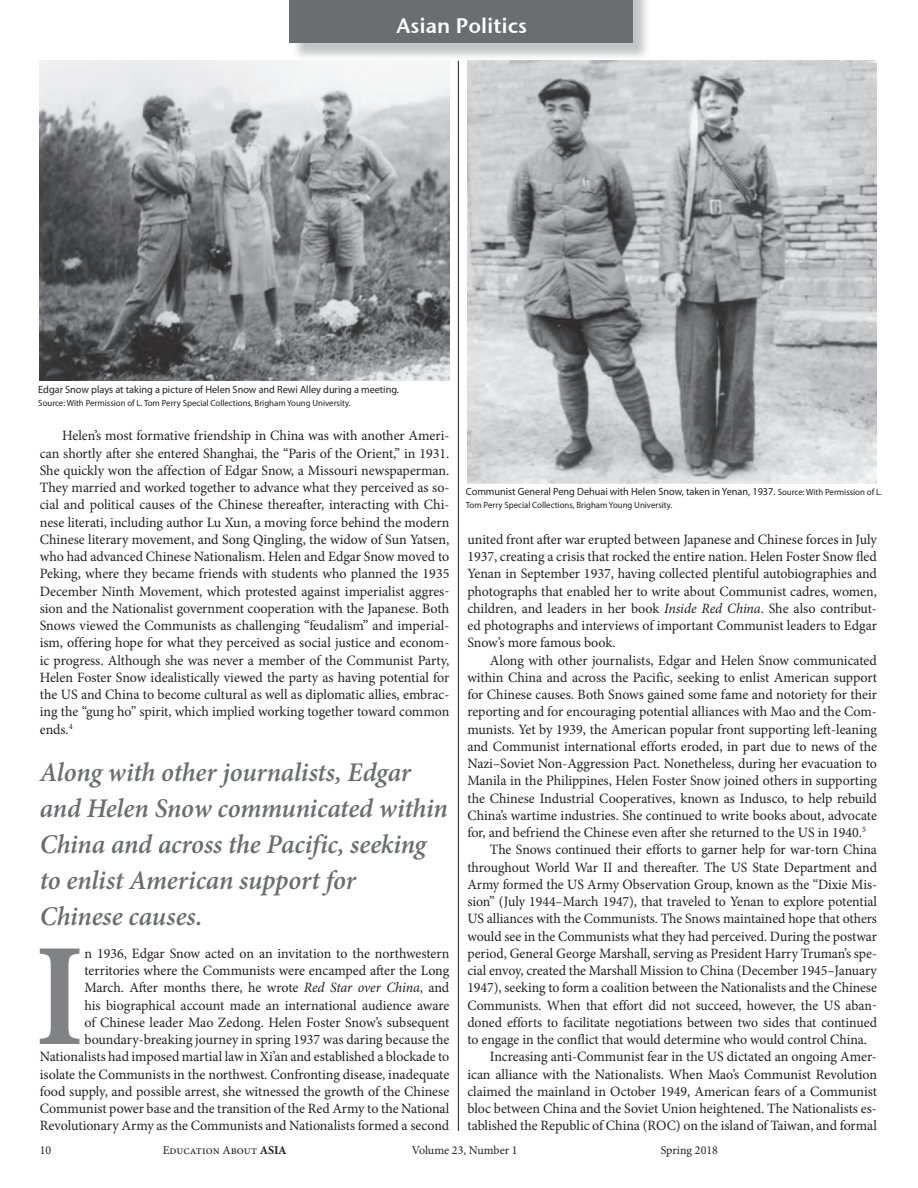
<style>
.page{position:relative;width:918px;height:1188px;background:#fff}
.page>*{position:absolute;margin:0;border:0;box-sizing:border-box;transform-origin:0 0}
.t1{font:700 147px "Minion Pro";color:#808285;scale:.9 1}
.t2{font:italic 600 27px/36px "Minion Pro";letter-spacing:-.005em;color:#6c6d70}
.t3{font:21px "Stone Sans Sem ITCTT Semi";color:#fff}
.t4{font:14.25px/17.2px "Minion Pro";letter-spacing:-.005em;color:#231f20;text-align:justify}
.t5{font:12px "Minion Pro";color:#231f20}
.t6{font:10.5px "Myriad Pro";color:#231f20}
.t7{font:9px "Myriad Pro";color:#231f20}
.s1{font-style:italic}
.s2{font-size:9px}
.s3{font-weight:700}
</style>
<div class="page">
<hr style="left:458px;top:61px;width:1px;height:1070px;background:#231f20">
<div style="left:291px;top:0;width:361px;height:61px;background:#808285;opacity:.48"></div>
<div style="left:289px;top:0;width:344px;height:43px;background:#6c6d70"></div>
<img style="left:40px;top:61px;width:409px;height:320px">
<img style="left:467px;top:61px;width:410px;height:422px">
<h3 class="t3" style="left:396px;top:8px;width:132px">Asian Politics</h3>
<p class="t6" style="left:38px;top:383px;width:362px">Edgar Snow plays at taking a picture of Helen Snow and Rewi Alley during a meeting.</p>
<p class="t7" style="left:38px;top:397px;width:314px">Source: With Permission of L. Tom Perry Special Collections, Brigham Young University.</p>
<p class="t4" style="left:40px;top:427px;width:411px;text-indent:22px">Helen’s most formative friendship in China was with another Ameri&shy;can shortly after she entered Shanghai, the “Paris of the Orient,” in 1931.<br>She quickly won the affection of Edgar Snow, a Missouri newspaperman.<br>They married and worked together to advance what they perceived as so&shy;cial and political causes of the Chinese thereafter, interacting with Chi&shy;nese literati, including author Lu Xun, a moving force behind the modern Chinese literary movement, and Song Qingling, the widow of Sun Yatsen, who had advanced Chinese Nationalism. Helen and Edgar Snow moved to Peking, where they became friends with students who planned the 1935<br>December Ninth Movement, which protested against imperialist aggres&shy;sion and the Nationalist government cooperation with the Japanese. Both Snows viewed the Communists as challenging “feudalism” and imperial&shy;ism, offering hope for what they perceived as social justice and econom&shy;ic progress. Although she was never a member of the Communist Party, Helen Foster Snow idealistically viewed the party as having potential for the US and China to become cultural as well as diplomatic allies, embrac&shy;ing the “gung ho” spirit, which implied working together toward common ends.<sup>4</sup></p>
<h2 class="t2" style="left:40px;top:754px;width:409px">Along with other journalists, Edgar and Helen Snow communicated within<br>China and across the Pacific, seeking to enlist American support for<br>Chinese causes.</h2>
<p class="t4" style="left:40px;top:945px;width:411px;text-align:right">n 1936, Edgar Snow acted on an invitation to the northwestern territories where the Communists were encamped after the Long<br>March. After months there, he wrote <span class="s1">Red Star over China</span>, and<br>his biographical account made an international audience aware<br>of Chinese leader Mao Zedong. Helen Foster Snow’s subsequent boundary-breaking journey in spring 1937 was daring because the Nationalists had imposed martial law in Xi’an and established a blockade to isolate the Communists in the northwest. Confronting disease, inadequate food supply, and possible arrest, she witnessed the growth of the Chinese Communist power base and the transition of the Red Army to the National Revolutionary Army as the Communists and Nationalists formed a second</p>
<h1 class="t1" style="left:35px;top:893px;width:57px">I</h1>
<p class="t6" style="left:466px;top:485px;width:418px">Communist General Peng Dehuai with Helen Snow, taken in Yenan, 1937. <span class="s2">Source: With Permission of L.</span></p>
<p class="t7" style="left:466px;top:500px;width:208px">Tom Perry Special Collections, Brigham Young University.</p>
<p class="t4" style="left:467px;top:531px;width:411px">united front after war erupted between Japanese and Chinese forces in July 1937, creating a crisis that rocked the entire nation. Helen Foster Snow fled Yenan in September 1937, having collected plentiful autobiographies and photographs that enabled her to write about Communist cadres, women, children, and leaders in her book <span class="s1">Inside Red China</span>. She also contribut&shy;ed photographs and interviews of important Communist leaders to Edgar Snow’s more famous book.</p>
<p class="t4" style="left:490px;top:651px;width:389px">Along with other journalists, Edgar and Helen Snow communicated</p>
<p class="t4" style="left:467px;top:669px;width:411px">within China and across the Pacific, seeking to enlist American support</p>
<p class="t4" style="left:467px;top:686px;width:411px">for Chinese causes. Both Snows gained some fame and notoriety for their</p>
<p class="t4" style="left:467px;top:703px;width:411px">reporting and for encouraging potential alliances with Mao and the Com-</p>
<p class="t4" style="left:467px;top:720px;width:411px">munists. Yet by 1939, the American popular front supporting left-leaning</p>
<p class="t4" style="left:467px;top:738px;width:411px">and Communist international efforts eroded, in part due to news of the</p>
<p class="t4" style="left:467px;top:755px;width:411px">Nazi–Soviet Non-Aggression Pact. Nonetheless, during her evacuation to</p>
<p class="t4" style="left:467px;top:772px;width:411px">Manila in the Philippines, Helen Foster Snow joined others in supporting</p>
<p class="t4" style="left:467px;top:789px;width:411px">the Chinese Industrial Cooperatives, known as Indusco, to help rebuild</p>
<p class="t4" style="left:467px;top:807px;width:411px">China’s wartime industries. She continued to write books about, advocate</p>
<p class="t4" style="left:467px;top:824px;width:400px">for, and befriend the Chinese even after she returned to the US in 1940.<sup>5</sup></p>
<p class="t4" style="left:490px;top:841px;width:389px">The Snows continued their efforts to garner help for war-torn China</p>
<p class="t4" style="left:467px;top:858px;width:411px">throughout World War II and thereafter. The US State Department and</p>
<p class="t4" style="left:467px;top:876px;width:411px">Army formed the US Army Observation Group, known as the “Dixie Mis-</p>
<p class="t4" style="left:467px;top:893px;width:411px">sion” (July 1944–March 1947), that traveled to Yenan to explore potential</p>
<p class="t4" style="left:467px;top:910px;width:411px">US alliances with the Communists. The Snows maintained hope that others</p>
<p class="t4" style="left:467px;top:927px;width:411px">would see in the Communists what they had perceived. During the postwar</p>
<p class="t4" style="left:467px;top:945px;width:411px">period, General George Marshall, serving as President Harry Truman’s spe-</p>
<p class="t4" style="left:467px;top:962px;width:411px">cial envoy, created the Marshall Mission to China (December 1945–January</p>
<p class="t4" style="left:467px;top:979px;width:411px">1947), seeking to form a coalition between the Nationalists and the Chinese</p>
<p class="t4" style="left:467px;top:996px;width:411px">Communists. When that effort did not succeed, however, the US aban-</p>
<p class="t4" style="left:467px;top:1014px;width:411px">doned efforts to facilitate negotiations between two sides that continued</p>
<p class="t4" style="left:467px;top:1031px;width:401px">to engage in the conflict that would determine who would control China.</p>
<p class="t4" style="left:490px;top:1048px;width:389px">Increasing anti-Communist fear in the US dictated an ongoing Amer-</p>
<p class="t4" style="left:467px;top:1065px;width:411px">ican alliance with the Nationalists. When Mao’s Communist Revolution</p>
<p class="t4" style="left:467px;top:1083px;width:411px">claimed the mainland in October 1949, American fears of a Communist</p>
<p class="t4" style="left:467px;top:1100px;width:411px">bloc between China and the Soviet Union heightened. The Nationalists es-</p>
<p class="t4" style="left:467px;top:1117px;width:411px">tablished the Republic of China (ROC) on the island of Taiwan, and formal</p>
<p class="t5" style="left:40px;top:1142px;width:13px">10</p>
<p class="t5" style="left:163px;top:1142px;width:125px">Education About <span class="s3">ASIA</span></p>
<p class="t5" style="left:412px;top:1142px;width:107px">Volume 23, Number 1</p>
<p class="t5" style="left:661px;top:1142px;width:59px">Spring 2018</p>
</div>
